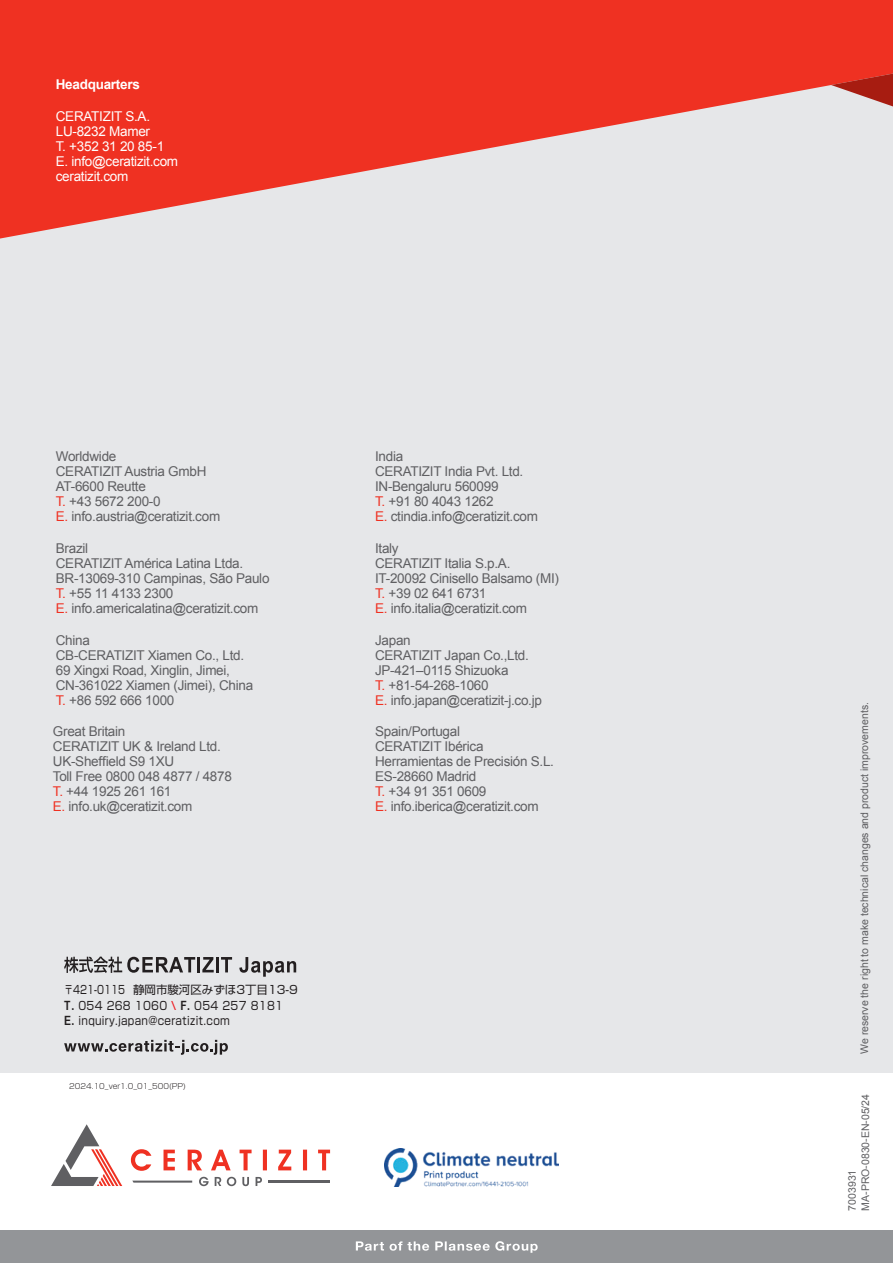
<style>
.page{position:relative;width:893px;height:1263px;background:#fff}
.page>*{position:absolute;margin:0;border:0;box-sizing:border-box;transform-origin:0 0}
.t1{font:13.5px/15px "Arial";letter-spacing:-.02em;color:#5f5f62}
.t2{font:13.5px/15px "Arial";letter-spacing:-.02em;color:#fff}
.t3{font:700 13.5px "Arial";letter-spacing:-.02em;color:#fff}
.t4{font:11.55px/15.6px "Shin Go Pro";letter-spacing:.03em;color:#231f20;scale:.8 1}
.t5{font:10.5px/13.5px "Arial";color:#5f5f62}
.t6{font:300 7.5px "Shin Go Pro";color:#231f20}
.s1{color:#ef3122}
.s2{font-family:"Arial Narrow";font-weight:700;font-size:12.75px}
.s3{font-family:"Shin Go Pro De";font-weight:700;color:#ee1d23}
</style>
<div class="page">
<div style="left:0;top:0;width:893px;height:1073px;background:#e6e7e9"></div>
<svg style="left:0;top:0;width:893px;height:239px;fill:#ef3122"></svg>
<div style="left:228px;top:0;width:665px;height:15px;background:#ef3122"></div>
<svg style="left:831px;top:74px;width:62px;height:32px"></svg>
<div style="left:0;top:1230px;width:893px;height:33px;background:#939598"></div>
<svg style="left:356px;top:1241px;width:182px;height:12px"></svg>
<svg style="left:51px;top:1124px;width:71px;height:62px"></svg>
<svg style="left:131px;top:1149px;width:199px;height:22px"></svg>
<svg style="left:199px;top:1177px;width:10px;height:9px"></svg>
<svg style="left:215px;top:1177px;width:6px;height:9px"></svg>
<svg style="left:227px;top:1177px;width:9px;height:9px"></svg>
<svg style="left:242px;top:1177px;width:7px;height:9px"></svg>
<svg style="left:256px;top:1177px;width:6px;height:9px"></svg>
<hr style="left:269px;top:1180px;width:61px;height:2px;background:#5f5f62">
<svg style="left:132px;top:1180px;width:60px;height:2px"></svg>
<img style="left:385px;top:1149px;width:174px;height:37px">
<svg style="left:64px;top:1040px;width:164px;height:15px"></svg>
<svg style="left:64px;top:956px;width:150px;height:17px"></svg>
<hr style="left:216px;top:957px;width:3px;height:15px;background:#231f20">
<svg style="left:221px;top:957px;width:11px;height:15px"></svg>
<svg style="left:239px;top:957px;width:57px;height:20px"></svg>
<p class="t3" style="left:56px;top:75px;width:86px">Headquarters</p>
<p class="t2" style="left:56px;top:109px;width:124px">CERATIZIT S.A.<br>LU-8232 Mamer<br>T. +352 31 20 85-1<br>E. info@ceratizit.com ceratizit.com</p>
<p class="t1" style="left:56px;top:449px;width:166px">Worldwide<br>CERATIZIT Austria GmbH<br>AT-6600 Reutte<br><span class="s1">T.</span> +43 5672 200-0<br><span class="s1">E.</span> info.austria@ceratizit.com</p>
<p class="t1" style="left:375px;top:449px;width:164px">India<br>CERATIZIT India Pvt. Ltd.<br>IN-Bengaluru 560099<br><span class="s1">T.</span> +91 80 4043 1262<br><span class="s1">E.</span> ctindia.info@ceratizit.com</p>
<p class="t1" style="left:375px;top:541px;width:185px">Italy<br>CERATIZIT Italia S.p.A.<br>IT-20092 Cinisello Balsamo (MI)<br><span class="s1">T.</span> +39 02 641 6731<br><span class="s1">E.</span> info.italia@ceratizit.com</p>
<p class="t1" style="left:375px;top:633px;width:168px">Japan<br>CERATIZIT Japan Co.,Ltd.<br>JP-421–0115 Shizuoka<br><span class="s1">T.</span> +81-54-268-1060<br><span class="s1">E.</span> info.japan@ceratizit-j.co.jp</p>
<p class="t1" style="left:375px;top:724px;width:180px">Spain/Portugal<br>CERATIZIT Ibérica<br>Herramientas de Precisión S.L.<br>ES-28660 Madrid<br><span class="s1">T.</span> +34 91 351 0609<br><span class="s1">E.</span> info.iberica@ceratizit.com</p>
<p class="t1" style="left:56px;top:541px;width:215px">Brazil<br>CERATIZIT América Latina Ltda.<br>BR-13069-310 Campinas, São Paulo<br><span class="s1">T.</span> +55 11 4133 2300<br><span class="s1">E.</span> info.americalatina@ceratizit.com</p>
<p class="t1" style="left:56px;top:633px;width:199px">China<br>CB-CERATIZIT Xiamen Co., Ltd.<br>69 Xingxi Road, Xinglin, Jimei,<br>CN-361022 Xiamen (Jimei), China<br><span class="s1">T.</span> +86 592 666 1000</p>
<p class="t1" style="left:53px;top:724px;width:181px">Great Britain<br>CERATIZIT UK &amp; Ireland Ltd.<br>UK-Sheffield S9 1XU<br>Toll Free 0800 048 4877 / 4878<br><span class="s1">T.</span> +44 1925 261 161<br><span class="s1">E.</span> info.uk@ceratizit.com</p>
<p class="t4" style="left:64px;top:980px;width:294px">〒421-0115 静岡市駿河区みずほ3丁目13-9<br><span class="s2">T.</span> 054 268 1060 <span class="s3">\</span> <span class="s2">F.</span> 054 257 8181<br><span class="s2">E.</span> inquiry.japan@ceratizit.com</p>
<p class="t6" style="left:69px;top:1080px;width:118px">2024.10_ver1.0_01_500(PP)</p>
<p class="t5" style="left:858px;top:1054px;width:353px;rotate:-90deg">We reserve the right to make technical changes and product improvements.</p>
<p class="t5" style="left:845px;top:1210px;width:118px;rotate:-90deg">7003931<br>MA-PRO-0830-EN-05/24</p>
</div>
